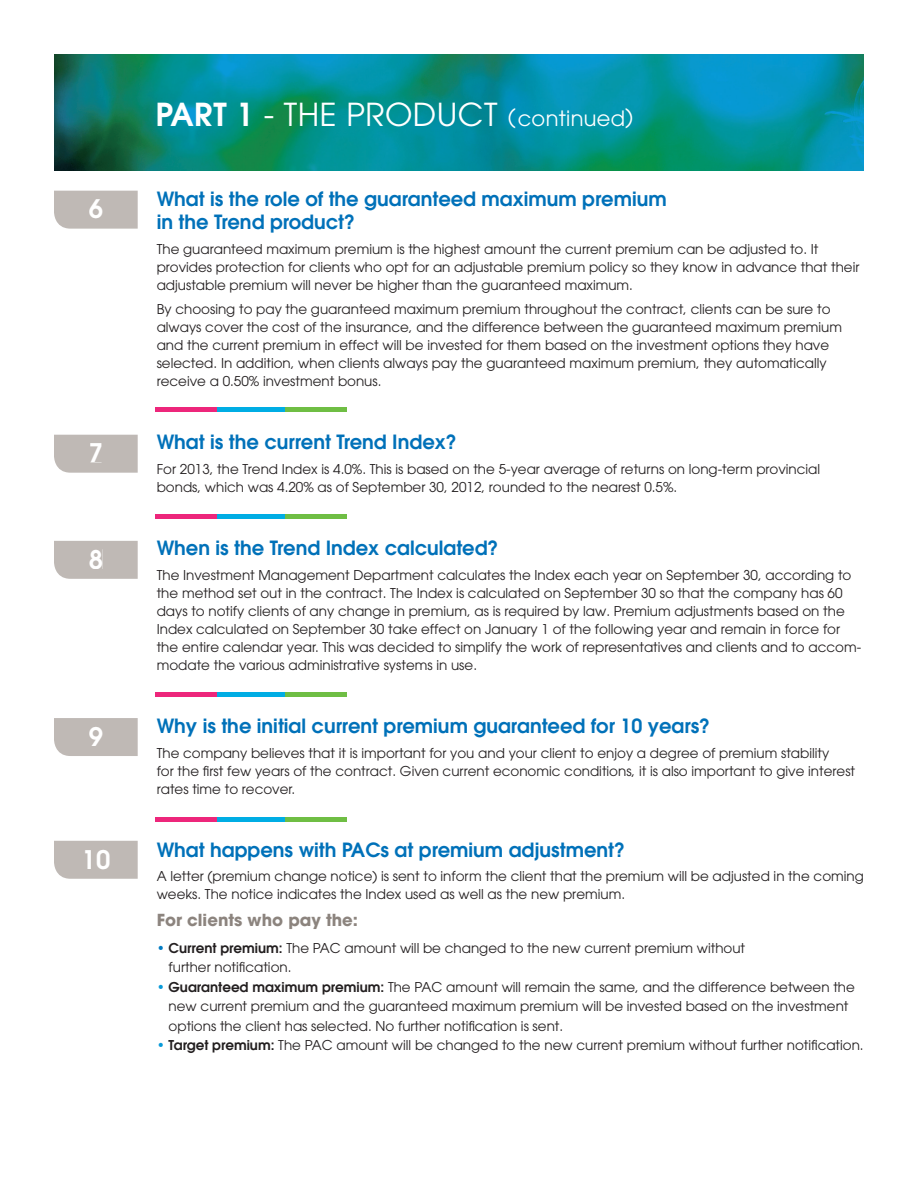
<style>
.page{position:relative;width:918px;height:1188px;background:#fff}
.page>*{position:absolute;margin:0;border:0;box-sizing:border-box;transform-origin:0 0}
.t1{font:31.5px "Avant Garde";letter-spacing:.015em;color:#fff}
.t2{font:600 25.5px "Avant Garde";color:#fff}
.t3{font:600 19.5px/22.5px "Avant Garde";color:#0071b9}
.t4{font:700 16.5px "Avant Garde";color:#8c847e}
.t5{font:13.5px/18px "Avant Garde";color:#231f20}
.s1{font-weight:600}
.s2{font-size:21px}
.s3{color:#007bc3}
.s4{color:#089ad9}
</style>
<div class="page">
<img style="left:54px;top:54px;width:810px;height:117px">
<div style="left:156px;top:407px;width:61px;height:5px;background:#ed267b"></div>
<div style="left:217px;top:407px;width:68px;height:5px;background:#00ade4"></div>
<div style="left:285px;top:407px;width:61px;height:5px;background:#6fbe44"></div>
<hr style="left:156px;top:515px;width:61px;height:4px;background:#ed267b">
<hr style="left:217px;top:515px;width:68px;height:4px;background:#00ade4">
<hr style="left:285px;top:515px;width:61px;height:4px;background:#6fbe44">
<div style="left:156px;top:692px;width:61px;height:5px;background:#ed267b"></div>
<div style="left:217px;top:692px;width:68px;height:5px;background:#00ade4"></div>
<div style="left:285px;top:692px;width:61px;height:5px;background:#6fbe44"></div>
<hr style="left:156px;top:818px;width:61px;height:4px;background:#ed267b">
<hr style="left:217px;top:818px;width:68px;height:4px;background:#00ade4">
<hr style="left:285px;top:818px;width:61px;height:4px;background:#6fbe44">
<div style="left:54px;top:191px;width:84px;height:38px;background:#bfb9b5"></div>
<div style="left:89px;top:200px;width:14px;height:19px;background:#bfb9b5"></div>
<div style="left:54px;top:435px;width:84px;height:38px;background:#bfb9b5"></div>
<div style="left:90px;top:444px;width:12px;height:18px;background:#bfb9b5"></div>
<div style="left:54px;top:541px;width:84px;height:38px;background:#bfb9b5"></div>
<div style="left:90px;top:549px;width:12px;height:20px;background:#bfb9b5"></div>
<div style="left:54px;top:718px;width:84px;height:38px;background:#bfb9b5"></div>
<div style="left:89px;top:727px;width:14px;height:19px;background:#bfb9b5"></div>
<div style="left:54px;top:841px;width:84px;height:38px;background:#bfb9b5"></div>
<div style="left:85px;top:849px;width:24px;height:20px;background:#bfb9b5"></div>
<h2 class="t2" style="left:89px;top:192px;width:16px">6</h2>
<h2 class="t2" style="left:89px;top:436px;width:16px">7</h2>
<h2 class="t2" style="left:89px;top:543px;width:16px">8</h2>
<h2 class="t2" style="left:89px;top:720px;width:16px">9</h2>
<h2 class="t2" style="left:82px;top:842px;width:30px">10</h2>
<h1 class="t1" style="left:156px;top:96px;width:479px"><span class="s1">PART 1</span> - THE PRODUCT <span class="s2">(continued)</span></h1>
<h3 class="t3" style="left:157px;top:188px;width:512px">What is the role of the guaranteed maximum premium in the Trend product?</h3>
<p class="t5" style="left:157px;top:240px;width:704px">The guaranteed maximum premium is the highest amount the current premium can be adjusted to. It provides protection for clients who opt for an adjustable premium policy so they know in advance that their adjustable premium will never be higher than the guaranteed maximum.</p>
<p class="t5" style="left:157px;top:300px;width:687px">By choosing to pay the guaranteed maximum premium throughout the contract, clients can be sure to always cover the cost of the insurance, and the difference between the guaranteed maximum premium and the current premium in effect will be invested for them based on the investment options they have selected. In addition, when clients always pay the guaranteed maximum premium, they automatically receive a 0.50% investment bonus.</p>
<h3 class="t3" style="left:157px;top:431px;width:301px">What is the current Trend Index?</h3>
<p class="t5" style="left:157px;top:460px;width:665px">For 2013, the Trend Index is 4.0%. This is based on the 5-year average of returns on long-term provincial bonds, which was 4.20% as of September 30, 2012, rounded to the nearest 0.5%.</p>
<h3 class="t3" style="left:157px;top:536px;width:343px">When is the Trend Index calculated?</h3>
<p class="t5" style="left:157px;top:566px;width:706px">The Investment Management Department calculates the Index each year on September 30, according to the method set out in the contract. The Index is calculated on September 30 so that the company has 60 days to notify clients of any change in premium, as is required by law. Premium adjustments based on the Index calculated on September 30 take effect on January 1 of the following year and remain in force for the entire calendar year. This was decided to simplify the work of representatives and clients and to accom&shy;modate the various administrative systems in use.</p>
<h3 class="t3" style="left:157px;top:714px;width:555px">Why is the initial current premium guaranteed for 10 years?</h3>
<p class="t5" style="left:157px;top:744px;width:700px">The company believes that it is important for you and your client to enjoy a degree of premium stability<br>for the first few years of the contract. Given current economic conditions, it is also important to give interest rates time to recover.</p>
<h3 class="t3" style="left:157px;top:838px;width:470px">What happens with PACs at premium adjustment?</h3>
<p class="t5" style="left:157px;top:867px;width:709px">A letter (premium change notice) is sent to inform the client that the premium will be adjusted in the coming weeks. The notice indicates the Index used as well as the new premium.</p>
<p class="t4" style="left:157px;top:910px;width:203px">For clients who pay the:</p>
<p class="t5" style="left:169px;top:938px;width:578px;line-height:19.5px;text-indent:-12px"><span class="s3">•</span> <span class="s1">Current premium:</span> The PAC amount will be changed to the new current premium without further notification.</p>
<p class="t5" style="left:169px;top:977px;width:688px;line-height:19.5px;text-indent:-12px"><span class="s4">•</span> <span class="s1">Guaranteed maximum premium:</span> The PAC amount will remain the same, and the difference between the new current premium and the guaranteed maximum premium will be invested based on the investment options the client has selected. No further notification is sent.</p>
<p class="t5" style="left:157px;top:1036px;width:709px"><span class="s4">•</span> <span class="s1">Target premium:</span> The PAC amount will be changed to the new current premium without further notification.</p>
</div>
